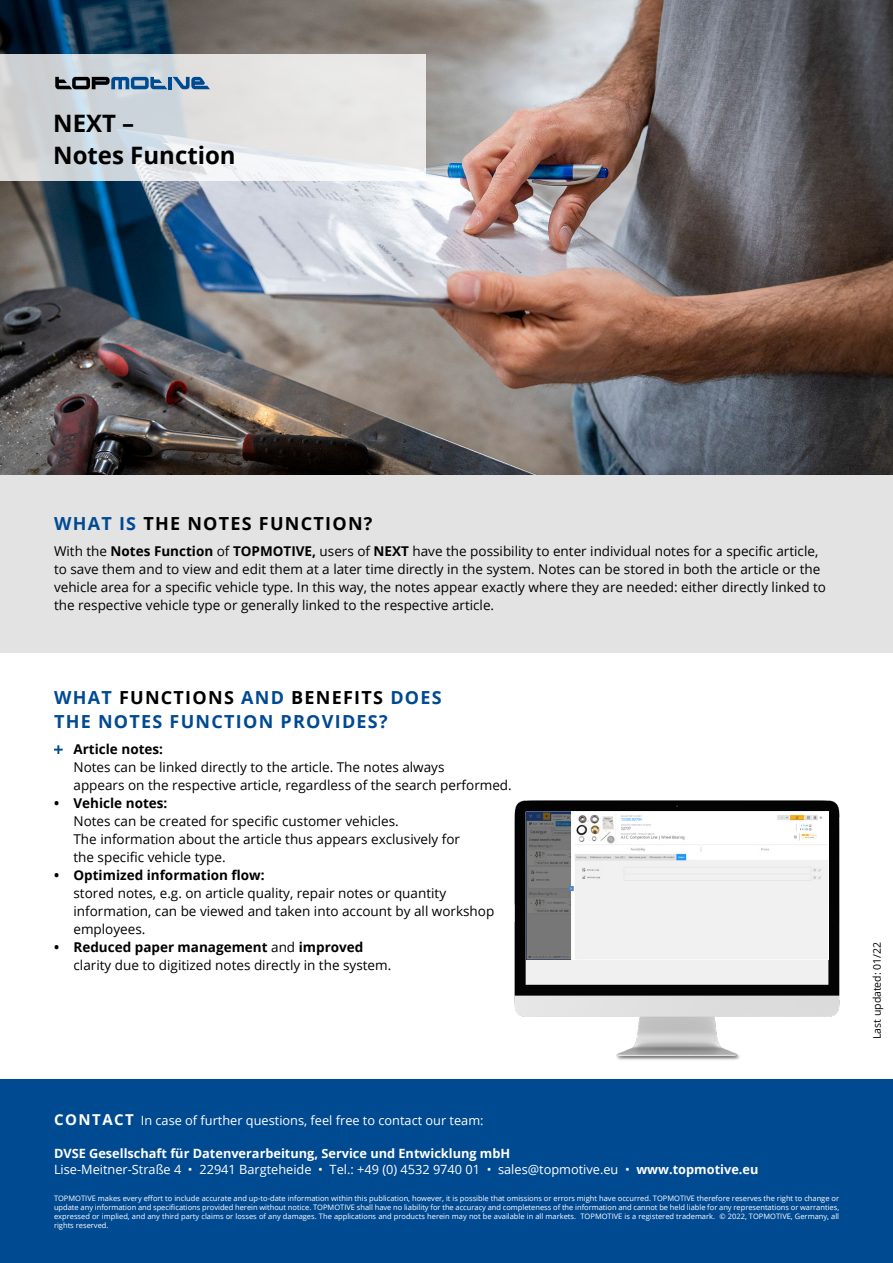
<style>
.page{position:relative;width:893px;height:1263px;background:#fff}
.page>*{position:absolute;margin:0;border:0;box-sizing:border-box;transform-origin:0 0}
.t1{font:700 24px/31.5px "Open Sans";color:#000}
.t2{font:700 18px/24px "Open Sans";letter-spacing:.07em;color:#004a92}
.t3{font:700 18px "Open Sans";letter-spacing:.07em;color:#000}
.t4{font:13.5px/18px "Open Sans";color:#000}
.t5{font:700 13.5px "Open Sans";color:#000}
.t6{font:12.75px/16.5px "Open Sans";color:#fff}
.t7{font:10.5px "Open Sans";color:#000}
.t8{font:7.5px/9px "Open Sans";color:#fff;text-align:justify}
.s1{color:#004a92}
.s2{font-weight:700}
.s3{color:#000}
.s4{font-weight:700;font-size:15px}
</style>
<div class="page">
<div style="left:0;top:1079px;width:893px;height:184px;background:#004a92"></div>
<img style="left:0;top:0;width:893px;height:476px">
<div style="left:0;top:476px;width:893px;height:177px;background:#e3e3e3"></div>
<svg style="left:54px;top:745px;width:9px;height:9px"></svg>
<svg style="left:0;top:54px;width:425px;height:126px;background:#dee0e2"></svg>
<img style="left:514px;top:800px;width:326px;height:260px">
<img style="left:526px;top:812px;width:302px;height:147px">
<svg style="left:55px;top:77px;width:112px;height:12px"></svg>
<hr style="left:168px;top:77px;width:4px;height:12px;background:#004a92">
<svg style="left:173px;top:77px;width:37px;height:12px"></svg>
<h1 class="t1" style="left:53px;top:107px;width:184px">NEXT –<br>Notes Function</h1>
<h2 class="t3" style="left:54px;top:511px;width:320px"><span class="s1">WHAT IS</span> THE NOTES FUNCTION?</h2>
<p class="t4" style="left:54px;top:542px;width:774px">With the <span class="s2">Notes Function</span> of <span class="s2">TOPMOTIVE,</span> users of <span class="s2">NEXT</span> have the possibility to enter individual notes for a specific article, to save them and to view and edit them at a later time directly in the system. Notes can be stored in both the article or the vehicle area for a specific vehicle type. In this way, the notes appear exactly where they are needed: either directly linked to the respective vehicle type or generally linked to the respective article.</p>
<h2 class="t2" style="left:54px;top:685px;width:389px">WHAT <span class="s3">FUNCTIONS</span> AND <span class="s3">BENEFITS</span> DOES<br>THE NOTES FUNCTION PROVIDES?</h2>
<p class="t5" style="left:74px;top:739px;width:91px">Article notes:</p>
<p class="t4" style="left:74px;top:758px;width:440px">Notes can be linked directly to the article. The notes always<br>appears on the respective article, regardless of the search performed.</p>
<p class="t5" style="left:54px;top:793px;width:115px">• Vehicle notes:</p>
<p class="t4" style="left:74px;top:812px;width:388px">Notes can be created for specific customer vehicles.<br>The information about the article thus appears exclusively for the specific vehicle type.</p>
<p class="t5" style="left:54px;top:865px;width:212px">• Optimized information flow:</p>
<p class="t4" style="left:74px;top:884px;width:422px">stored notes, e.g. on article quality, repair notes or quantity information, can be viewed and taken into account by all workshop employees.</p>
<p class="t4" style="left:74px;top:938px;width:319px;text-indent:-19px"><span class="s2">• Reduced paper management</span> and <span class="s2">improved </span>clarity due to digitized notes directly in the system.</p>
<p class="t6" style="left:54px;top:1111px;width:431px"><span class="s4">CONTACT</span> In case of further questions, feel free to contact our team:</p>
<p class="t6" style="left:54px;top:1144px;width:706px"><span class="s2">DVSE Gesellschaft für Datenverarbeitung, Service und Entwicklung mbH<br></span>Lise-Meitner-Straße 4 • 22941 Bargteheide • Tel.: +49 (0) 4532 9740 01 • sales@topmotive.eu • <span class="s2">www.topmotive.eu</span></p>
<p class="t8" style="left:54px;top:1194px;width:787px">TOPMOTIVE makes every effort to include accurate and up-to-date information within this publication, however, it is possible that omissions or errors might have occurred. TOPMOTIVE therefore reserves the right to change or update any information and specifications provided herein without notice. TOPMOTIVE shall have no liability for the accuracy and completeness of the information and cannot be held liable for any representations or warranties, expressed or implied, and any third party claims or losses of any damages. The applications and products herein may not be available in all markets. TOPMOTIVE is a registered trademark. © 2022, TOPMOTIVE, Germany, all rights reserved.</p>
<p class="t7" style="left:870px;top:1039px;width:99px;rotate:-90deg">Last updated: 01/22</p>
</div>
